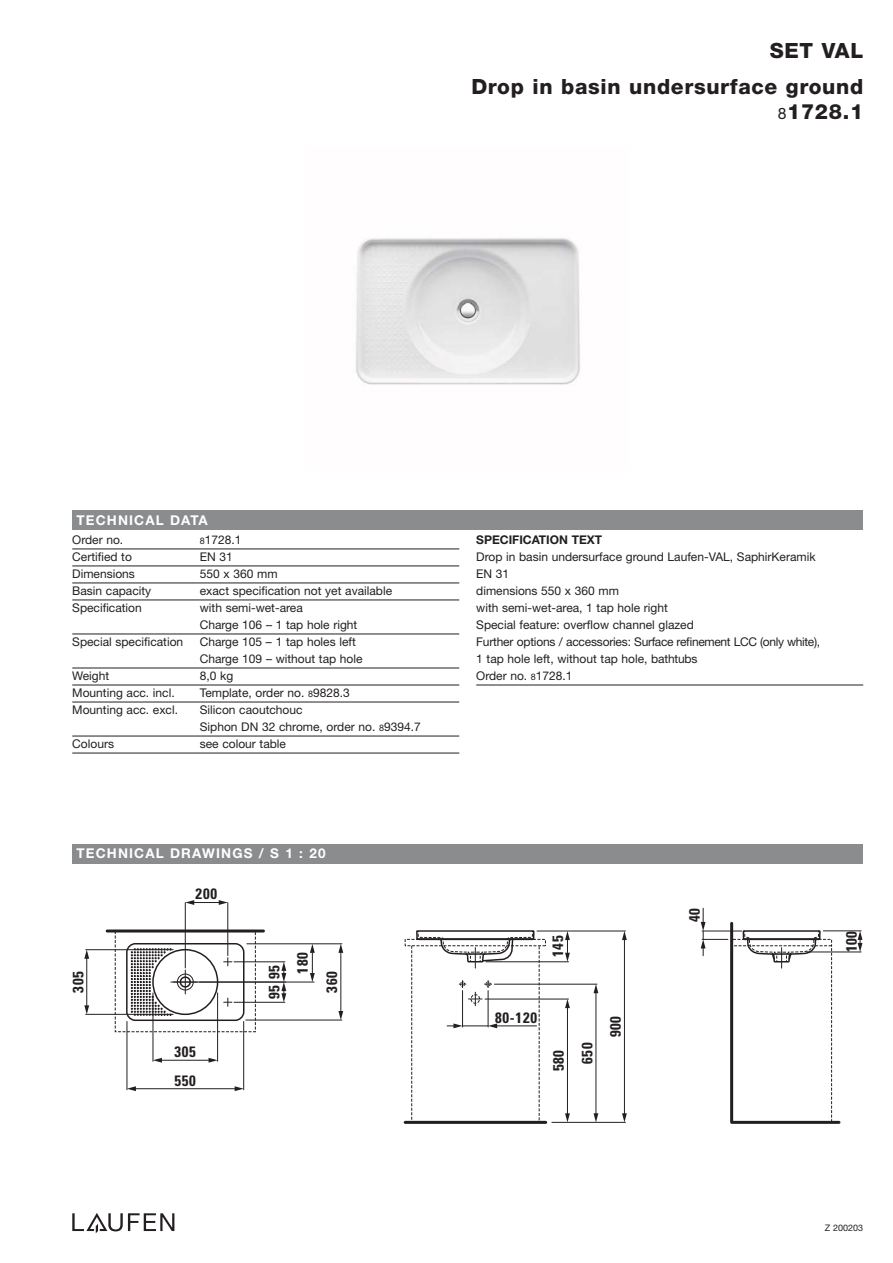
<style>
.page{position:relative;width:893px;height:1263px;background:#fff}
.page>*{position:absolute;margin:0;border:0;box-sizing:border-box;transform-origin:0 0}
.t1{font:800 21px/25.5px "Helvetica Neue";letter-spacing:.03em;color:#231f20;text-align:right}
.t2{font:700 condensed 15px/28.5px "Univers";letter-spacing:.05em;color:#231f20;text-align:center}
.t3{font:700 13.5px "Helvetica Neue";letter-spacing:.085em;color:#fff}
.t4{font:12px/17px "Helvetica Neue";color:#231f20}
.t5{font:700 12px "Helvetica Neue";color:#231f20}
.t6{font:9px "Helvetica Neue";color:#231f20}
.s1{font-weight:400;font-size:15.75px}
.s2{font-size:9px}
</style>
<div class="page">
<svg style="left:72px;top:1213px;width:102px;height:20px"></svg>
<div style="left:72px;top:844px;width:791px;height:19px;background:#8a8c8e"></div>
<div style="left:72px;top:510px;width:791px;height:19px;background:#8a8c8e"></div>
<hr style="left:72px;top:549px;width:387px;height:1px;background:#231f20">
<hr style="left:72px;top:566px;width:387px;height:1px;background:#231f20">
<hr style="left:72px;top:583px;width:387px;height:1px;background:#231f20">
<hr style="left:72px;top:600px;width:387px;height:1px;background:#231f20">
<hr style="left:72px;top:634px;width:387px;height:1px;background:#231f20">
<hr style="left:72px;top:668px;width:387px;height:1px;background:#231f20">
<hr style="left:72px;top:685px;width:387px;height:1px;background:#231f20">
<hr style="left:72px;top:702px;width:387px;height:1px;background:#231f20">
<hr style="left:72px;top:736px;width:387px;height:1px;background:#231f20">
<hr style="left:72px;top:753px;width:387px;height:1px;background:#231f20">
<hr style="left:476px;top:685px;width:387px;height:1px;background:#231f20">
<img style="left:356px;top:238px;width:224px;height:147px">
<svg style="left:125px;top:942px;width:120px;height:80px"></svg>
<hr style="left:243px;top:1021px;width:1px;height:69px;background:#231f20">
<svg style="left:127px;top:1086px;width:9px;height:5px"></svg>
<svg style="left:235px;top:1086px;width:9px;height:5px"></svg>
<hr style="left:135px;top:1088px;width:100px;height:1px;background:#231f20">
<hr style="left:247px;top:943px;width:95px;height:1px;background:#231f20">
<hr style="left:246px;top:1020px;width:96px;height:1px;background:#231f20">
<svg style="left:338px;top:944px;width:5px;height:9px"></svg>
<svg style="left:338px;top:1011px;width:5px;height:9px"></svg>
<hr style="left:341px;top:952px;width:1px;height:59px;background:#231f20">
<hr style="left:199px;top:982px;width:115px;height:1px;background:#231f20">
<svg style="left:310px;top:944px;width:5px;height:38px"></svg>
<hr style="left:234px;top:961px;width:51px;height:1px;background:#231f20">
<hr style="left:171px;top:982px;width:115px;height:1px;background:#231f20">
<hr style="left:234px;top:1002px;width:51px;height:1px;background:#231f20">
<svg style="left:281px;top:962px;width:5px;height:40px"></svg>
<hr style="left:107px;top:929px;width:156px;height:3px;background:#231f20">
<div style="left:115px;top:931px;width:141px;height:101px;border:1px dashed #231f20"></div>
<hr style="left:127px;top:1021px;width:1px;height:69px;background:#231f20">
<hr style="left:217px;top:993px;width:1px;height:68px;background:#231f20">
<svg style="left:153px;top:1058px;width:9px;height:5px"></svg>
<svg style="left:209px;top:1058px;width:9px;height:5px"></svg>
<hr style="left:161px;top:1060px;width:48px;height:1px;background:#231f20">
<hr style="left:153px;top:993px;width:1px;height:68px;background:#231f20">
<svg style="left:404px;top:863px;width:438px;height:261px"></svg>
<hr style="left:228px;top:902px;width:1px;height:53px;background:#231f20">
<svg style="left:186px;top:900px;width:42px;height:5px"></svg>
<hr style="left:185px;top:902px;width:1px;height:66px;background:#231f20">
<hr style="left:86px;top:949px;width:87px;height:1px;background:#231f20">
<svg style="left:84px;top:1005px;width:5px;height:9px"></svg>
<svg style="left:84px;top:950px;width:5px;height:9px"></svg>
<hr style="left:86px;top:958px;width:1px;height:48px;background:#231f20">
<hr style="left:86px;top:1014px;width:87px;height:1px;background:#231f20">
<hr style="left:823px;top:930px;width:38px;height:1px;background:#231f20">
<svg style="left:858px;top:931px;width:4px;height:21px"></svg>
<hr style="left:807px;top:952px;width:54px;height:1px;background:#231f20">
<h1 class="t1" style="left:770px;top:39px;width:95px">SET VAL</h1>
<h1 class="t1" style="left:471px;top:75px;width:393px">Drop in basin undersurface ground<br><span class="s1">8</span>1728.1</h1>
<p class="t3" style="left:77px;top:515px;width:133px">TECHNICAL DATA</p>
<p class="t4" style="left:72px;top:533px;width:53px">Order no.</p>
<p class="t4" style="left:200px;top:533px;width:43px"><span class="s2">8</span>1728.1</p>
<p class="t4" style="left:72px;top:550px;width:61px">Certified to</p>
<p class="t4" style="left:200px;top:550px;width:35px">EN 31</p>
<p class="t4" style="left:72px;top:567px;width:64px">Dimensions</p>
<p class="t4" style="left:200px;top:567px;width:79px">550 x 360 mm</p>
<p class="t4" style="left:72px;top:584px;width:81px">Basin capacity</p>
<p class="t4" style="left:200px;top:584px;width:194px">exact specification not yet available</p>
<p class="t4" style="left:72px;top:601px;width:71px">Specification</p>
<p class="t4" style="left:200px;top:601px;width:159px">with semi-wet-area<br>Charge 106 – 1 tap hole right</p>
<p class="t4" style="left:72px;top:635px;width:112px">Special specification</p>
<p class="t4" style="left:200px;top:635px;width:164px">Charge 105 – 1 tap holes left<br>Charge 109 – without tap hole</p>
<p class="t4" style="left:72px;top:669px;width:38px">Weight</p>
<p class="t4" style="left:200px;top:669px;width:35px">8,0 kg</p>
<p class="t4" style="left:72px;top:686px;width:104px">Mounting acc. incl.</p>
<p class="t4" style="left:200px;top:686px;width:151px">Template, order no. <span class="s2">8</span>9828.3</p>
<p class="t4" style="left:72px;top:703px;width:107px">Mounting acc. excl.</p>
<p class="t4" style="left:200px;top:703px;width:222px">Silicon caoutchouc<br>Siphon DN 32 chrome, order no. <span class="s2">8</span>9394.7</p>
<p class="t4" style="left:72px;top:737px;width:43px">Colours</p>
<p class="t4" style="left:200px;top:737px;width:88px">see colour table</p>
<p class="t3" style="left:77px;top:849px;width:250px">TECHNICAL DRAWINGS / S 1 : 20</p>
<p class="t2" style="left:66px;top:993px;width:23px;rotate:-90deg">305</p>
<p class="t2" style="left:196px;top:881px;width:23px">200</p>
<p class="t2" style="left:174px;top:1039px;width:23px">305</p>
<p class="t2" style="left:174px;top:1067px;width:23px">550</p>
<p class="t2" style="left:290px;top:974px;width:23px;rotate:-90deg">180</p>
<p class="t2" style="left:261px;top:999px;width:36px;rotate:-90deg">95 95</p>
<p class="t2" style="left:319px;top:993px;width:23px;rotate:-90deg">360</p>
<p class="t5" style="left:476px;top:536px;width:127px">SPECIFICATION TEXT</p>
<p class="t4" style="left:476px;top:550px;width:345px">Drop in basin undersurface ground Laufen-VAL, SaphirKeramik EN 31<br>dimensions 550 x 360 mm<br>with semi-wet-area, 1 tap hole right<br>Special feature: overflow channel glazed<br>Further options / accessories: Surface refinement LCC (only white), 1 tap hole left, without tap hole, bathtubs<br>Order no. <span class="s2">8</span>1728.1</p>
<p class="t2" style="left:545px;top:957px;width:23px;rotate:-90deg">145</p>
<p class="t2" style="left:495px;top:1005px;width:44px">80-120</p>
<p class="t2" style="left:546px;top:1071px;width:30px;rotate:-90deg">580<br>650</p>
<p class="t2" style="left:603px;top:1037px;width:23px;rotate:-90deg">900</p>
<p class="t2" style="left:682px;top:922px;width:16px;rotate:-90deg">40</p>
<p class="t2" style="left:839px;top:952px;width:22px;rotate:-90deg">100</p>
<p class="t6" style="left:825px;top:1224px;width:40px">Z 200203</p>
</div>
